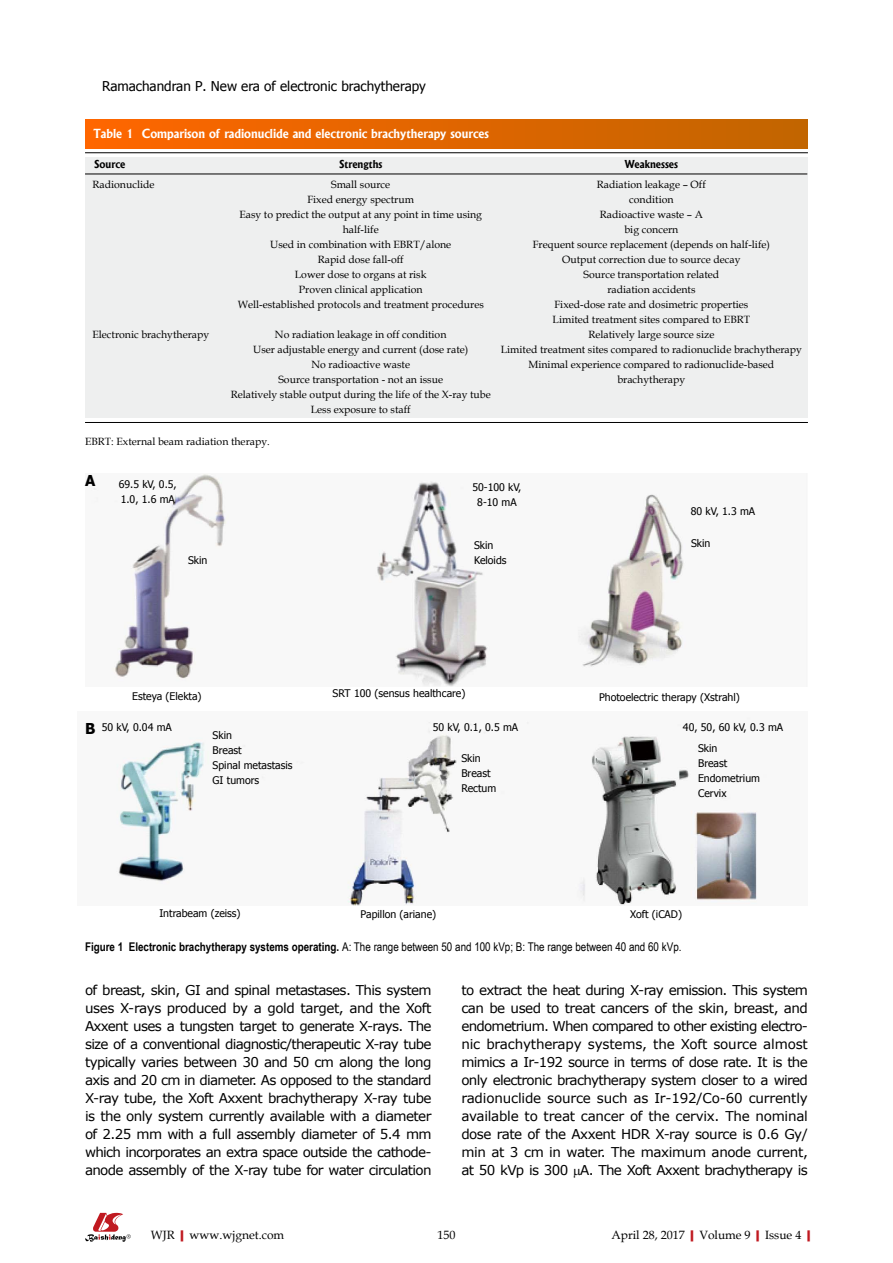
<style>
.page{position:relative;width:893px;height:1263px;background:#fff}
.page>*{position:absolute;margin:0;border:0;box-sizing:border-box;transform-origin:0 0}
.t1{font:700 15px "Tahoma";color:#000}
.t2{font:13.5px/18px "Verdana";letter-spacing:-.05em;color:#000}
.t3{font:13.5px "Tahoma";color:#000}
.t4{font:12px "Arial Narrow";color:#000}
.t5{font:700 12px "Albertus";color:#fff}
.t6{font:12px "Book Antiqua";color:#000}
.t7{font:10.5px/15px "Book Antiqua";color:#000;text-align:center}
.t8{font:10.5px/15px "Tahoma";color:#000}
.t9{font:700 10.5px "Albertus";color:#000}
.s1{font-weight:700}
.s2{font-weight:700;color:#c01920}
</style>
<div class="page">
<svg style="left:85px;top:1213px;width:46px;height:29px"></svg>
<div style="left:85px;top:119px;width:723px;height:29px;background:linear-gradient(to right,#f60,#c16500)"></div>
<div style="left:85px;top:157px;width:723px;height:261px;background:#eeefef"></div>
<hr style="left:85px;top:152px;width:723px;height:1px;background:#000">
<hr style="left:85px;top:174px;width:722px;height:1px;background:#000">
<hr style="left:85px;top:422px;width:723px;height:1px;background:#000">
<img style="left:93px;top:474px;width:615px;height:212px">
<img style="left:116px;top:721px;width:641px;height:185px">
<p class="t3" style="left:102px;top:77px;width:325px">Ramachandran P. New era of electronic brachytherapy</p>
<p class="t5" style="left:94px;top:126px;width:397px">Table 1 Comparison of radionuclide and electronic brachytherapy sources</p>
<p class="t9" style="left:94px;top:158px;width:33px">Source</p>
<p class="t9" style="left:339px;top:158px;width:45px">Strengths</p>
<p class="t9" style="left:625px;top:158px;width:55px">Weaknesses</p>
<p class="t7" style="left:92px;top:177px;width:64px">Radionuclide</p>
<p class="t7" style="left:238px;top:177px;width:248px">Small source<br>Fixed energy spectrum<br>Easy to predict the output at any point in time using half-life<br>Used in combination with EBRT/alone<br>Rapid dose fall-off<br>Lower dose to organs at risk<br>Proven clinical application<br>Well-established protocols and treatment procedures</p>
<p class="t7" style="left:533px;top:177px;width:239px">Radiation leakage – Off<br>condition<br>Radioactive waste – A<br>big concern<br>Frequent source replacement (depends on half-life)<br>Output correction due to source decay<br>Source transportation related<br>radiation accidents<br>Fixed-dose rate and dosimetric properties<br>Limited treatment sites compared to EBRT</p>
<p class="t7" style="left:92px;top:326px;width:118px">Electronic brachytherapy</p>
<p class="t7" style="left:231px;top:326px;width:262px">No radiation leakage in off condition<br>User adjustable energy and current (dose rate)<br>No radioactive waste<br>Source transportation - not an issue<br>Relatively stable output during the life of the X-ray tube Less exposure to staff</p>
<p class="t7" style="left:501px;top:326px;width:303px">Relatively large source size<br>Limited treatment sites compared to radionuclide brachytherapy Minimal experience compared to radionuclide-based brachytherapy</p>
<p class="t7" style="left:85px;top:433px;width:186px">EBRT: External beam radiation therapy.</p>
<p class="t1" style="left:85px;top:470px;width:12px">A</p>
<p class="t8" style="left:119px;top:476px;width:60px">69.5 kV, 0.5,<br>1.0, 1.6 mA</p>
<p class="t8" style="left:188px;top:552px;width:21px">Skin</p>
<p class="t8" style="left:472px;top:479px;width:51px;text-align:center">50-100 kV,<br>8-10 mA</p>
<p class="t8" style="left:474px;top:537px;width:34px">Skin<br>Keloids</p>
<p class="t8" style="left:691px;top:503px;width:66px">80 kV, 1.3 mA</p>
<p class="t8" style="left:691px;top:535px;width:21px">Skin</p>
<p class="t8" style="left:132px;top:688px;width:71px">Esteya (Elekta)</p>
<p class="t8" style="left:333px;top:685px;width:134px">SRT 100 (sensus healthcare)</p>
<p class="t8" style="left:599px;top:689px;width:142px">Photoelectric therapy (Xstrahl)</p>
<p class="t8" style="left:102px;top:719px;width:72px">50 kV, 0.04 mA</p>
<p class="t1" style="left:85px;top:718px;width:12px">B</p>
<p class="t8" style="left:213px;top:727px;width:81px">Skin<br>Breast<br>Spinal metastasis<br>GI tumors</p>
<p class="t8" style="left:433px;top:719px;width:87px">50 kV, 0.1, 0.5 mA</p>
<p class="t8" style="left:683px;top:719px;width:102px">40, 50, 60 kV, 0.3 mA</p>
<p class="t8" style="left:461px;top:750px;width:36px">Skin<br>Breast<br>Rectum</p>
<p class="t8" style="left:698px;top:740px;width:63px">Skin<br>Breast<br>Endometrium<br>Cervix</p>
<p class="t8" style="left:159px;top:905px;width:83px">Intrabeam (zeiss)</p>
<p class="t8" style="left:361px;top:906px;width:77px">Papillon (ariane)</p>
<p class="t8" style="left:630px;top:906px;width:53px">Xoft (iCAD)</p>
<p class="t4" style="left:85px;top:938px;width:598px"><span class="s1">Figure 1 Electronic brachytherapy systems operating.</span> A: The range between 50 and 100 kVp; B: The range between 40 and 60 kVp.</p>
<p class="t2" style="left:85px;top:981px;width:348px">of breast, skin, GI and spinal metastases. This system uses X-rays produced by a gold target, and the Xoft Axxent uses a tungsten target to generate X-rays. The size of a conventional diagnostic/therapeutic X-ray tube typically varies between 30 and 50 cm along the long axis and 20 cm in diameter. As opposed to the standard X-ray tube, the Xoft Axxent brachytherapy X-ray tube is the only system currently available with a diameter of 2.25 mm with a full assembly diameter of 5.4 mm which incorporates an extra space outside the cathode&shy;anode assembly of the X-ray tube for water circulation</p>
<p class="t2" style="left:461px;top:981px;width:348px;text-align:justify">to extract the heat during X-ray emission. This system can be used to treat cancers of the skin, breast, and endometrium. When compared to other existing electro&shy;nic brachytherapy systems, the Xoft source almost mimics a Ir-192 source in terms of dose rate. It is the only electronic brachytherapy system closer to a wired radionuclide source such as Ir-192/Co-60 currently available to treat cancer of the cervix. The nominal dose rate of the Axxent HDR X-ray source is 0.6 Gy/ min at 3 cm in water. The maximum anode current, at 50 kVp is 300 A. The Xoft Axxent brachytherapy is</p>
<p class="t6" style="left:151px;top:1226px;width:135px">WJR<span class="s2">|</span>www.wjgnet.com</p>
<p class="t6" style="left:437px;top:1226px;width:19px">150</p>
<p class="t6" style="left:611px;top:1226px;width:206px">April 28, 2017<span class="s2">|</span>Volume 9<span class="s2">|</span>Issue 4<span class="s2">|</span></p>
</div>
